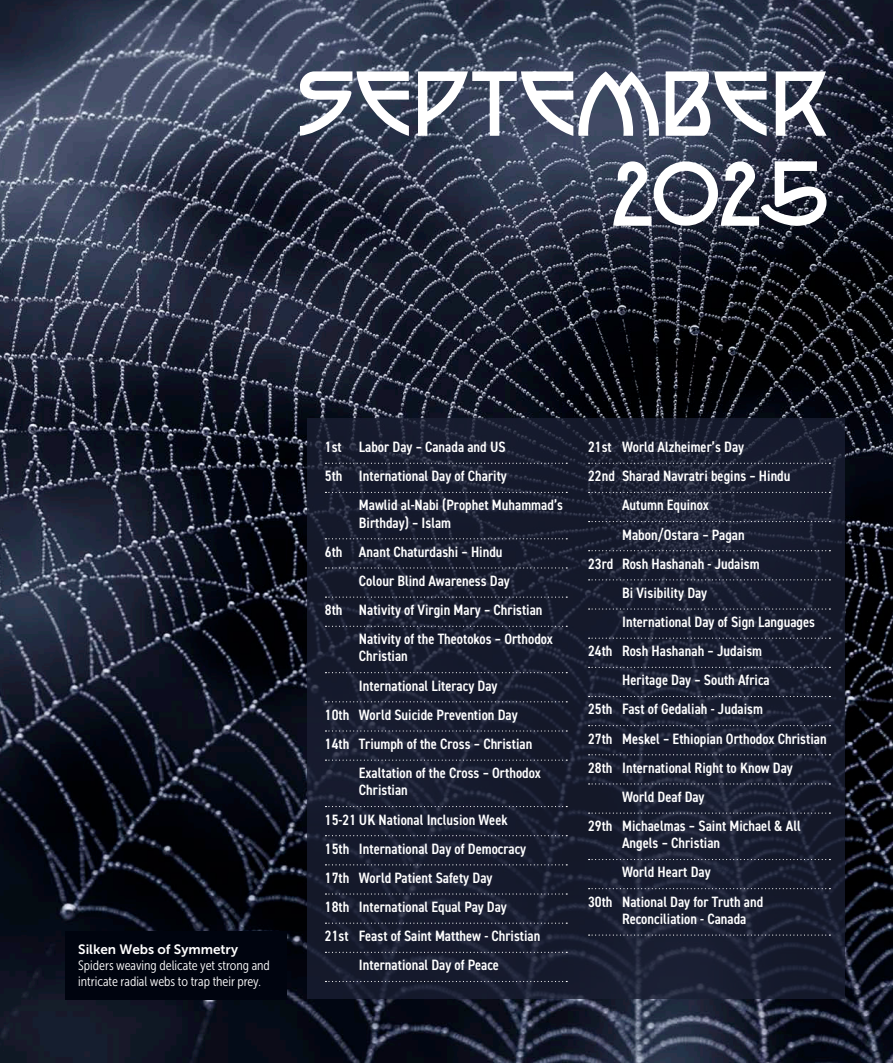
<style>
.page{position:relative;width:893px;height:1063px;background:#fff}
.page>*{position:absolute;margin:0;border:0;box-sizing:border-box;transform-origin:0 0}
.New_Month{font:90px "P22 Artsand Crafts";letter-spacing:-.01em;color:#fff}
.Cal{font:600 condensed 15px/17.2px "DIN2014";color:#fff}
.t1{font:13.5px/16.2px "Museo Sans Cond 300";color:#fff}
.Caption_heading{font:13.5px "Museo Sans 700";color:#fff}
</style>
<div class="page">
<img style="left:0;top:0;width:893px;height:1063px">
<div style="left:307px;top:418px;width:538px;height:581px;background:#1a1f33"></div>
<div style="left:65px;top:931px;width:222px;height:68px;background:#00040f"></div>
<svg style="left:325px;top:463px;width:242px;height:1px"></svg>
<svg style="left:325px;top:492px;width:242px;height:1px"></svg>
<svg style="left:325px;top:538px;width:242px;height:1px"></svg>
<svg style="left:325px;top:567px;width:242px;height:2px"></svg>
<svg style="left:325px;top:597px;width:242px;height:1px"></svg>
<svg style="left:325px;top:626px;width:242px;height:1px"></svg>
<svg style="left:325px;top:672px;width:242px;height:1px"></svg>
<svg style="left:325px;top:701px;width:242px;height:1px"></svg>
<svg style="left:325px;top:730px;width:242px;height:2px"></svg>
<svg style="left:325px;top:760px;width:242px;height:1px"></svg>
<svg style="left:325px;top:806px;width:242px;height:1px"></svg>
<svg style="left:325px;top:835px;width:242px;height:1px"></svg>
<svg style="left:325px;top:864px;width:242px;height:1px"></svg>
<svg style="left:325px;top:893px;width:242px;height:2px"></svg>
<svg style="left:325px;top:923px;width:242px;height:1px"></svg>
<svg style="left:325px;top:952px;width:242px;height:1px"></svg>
<svg style="left:325px;top:981px;width:242px;height:1px"></svg>
<svg style="left:589px;top:463px;width:241px;height:1px"></svg>
<svg style="left:589px;top:492px;width:241px;height:1px"></svg>
<svg style="left:589px;top:521px;width:241px;height:1px"></svg>
<svg style="left:589px;top:550px;width:241px;height:1px"></svg>
<svg style="left:589px;top:579px;width:241px;height:1px"></svg>
<svg style="left:589px;top:608px;width:241px;height:2px"></svg>
<svg style="left:589px;top:638px;width:241px;height:1px"></svg>
<svg style="left:589px;top:667px;width:241px;height:1px"></svg>
<svg style="left:589px;top:696px;width:241px;height:1px"></svg>
<svg style="left:589px;top:725px;width:241px;height:1px"></svg>
<svg style="left:589px;top:754px;width:241px;height:1px"></svg>
<svg style="left:589px;top:783px;width:241px;height:2px"></svg>
<svg style="left:589px;top:813px;width:241px;height:1px"></svg>
<svg style="left:589px;top:859px;width:241px;height:1px"></svg>
<svg style="left:589px;top:888px;width:241px;height:1px"></svg>
<svg style="left:589px;top:935px;width:241px;height:1px"></svg>
<p class="New_Month" style="left:296px;top:42px;width:534px">SEPTEMBER</p>
<p class="New_Month" style="left:610px;top:132px;width:221px">2025</p>
<p class="Caption_heading" style="left:78px;top:942px;width:161px">Silken Webs of Symmetry</p>
<p class="t1" style="left:78px;top:958px;width:193px">Spiders weaving delicate yet strong and intricate radial webs to trap their prey.</p>
<p class="Cal" style="left:325px;top:438px;width:182px">1st Labor Day – Canada and US</p>
<p class="Cal" style="left:325px;top:467px;width:183px">5th International Day of Charity</p>
<p class="Cal" style="left:359px;top:496px;width:206px">Mawlid al-Nabi (Prophet Muhammad’s<br>Birthday) – Islam</p>
<p class="Cal" style="left:325px;top:543px;width:179px">6th Anant Chaturdashi – Hindu</p>
<p class="Cal" style="left:359px;top:572px;width:152px">Colour Blind Awareness Day</p>
<p class="Cal" style="left:325px;top:601px;width:219px">8th Nativity of Virgin Mary – Christian</p>
<p class="Cal" style="left:359px;top:630px;width:195px">Nativity of the Theotokos – Orthodox<br>Christian</p>
<p class="Cal" style="left:359px;top:676px;width:140px">International Literacy Day</p>
<p class="Cal" style="left:325px;top:706px;width:194px">10th World Suicide Prevention Day</p>
<p class="Cal" style="left:325px;top:735px;width:209px">14th Triumph of the Cross – Christian</p>
<p class="Cal" style="left:359px;top:764px;width:183px">Exaltation of the Cross – Orthodox<br>Christian</p>
<p class="Cal" style="left:325px;top:810px;width:184px">15-21 UK National Inclusion Week</p>
<p class="Cal" style="left:325px;top:840px;width:203px">15th International Day of Democracy</p>
<p class="Cal" style="left:325px;top:869px;width:169px">17th World Patient Safety Day</p>
<p class="Cal" style="left:325px;top:898px;width:183px">18th International Equal Pay Day</p>
<p class="Cal" style="left:325px;top:927px;width:217px">21st Feast of Saint Matthew - Christian</p>
<p class="Cal" style="left:359px;top:956px;width:141px">International Day of Peace</p>
<p class="Cal" style="left:588px;top:438px;width:158px">21st World Alzheimer’s Day</p>
<p class="Cal" style="left:588px;top:467px;width:204px">22nd Sharad Navratri begins – Hindu</p>
<p class="Cal" style="left:622px;top:496px;width:88px">Autumn Equinox</p>
<p class="Cal" style="left:622px;top:525px;width:124px">Mabon/Ostara – Pagan</p>
<p class="Cal" style="left:588px;top:555px;width:173px">23rd Rosh Hashanah - Judaism</p>
<p class="Cal" style="left:622px;top:584px;width:87px">Bi Visibility Day</p>
<p class="Cal" style="left:622px;top:613px;width:194px">International Day of Sign Languages</p>
<p class="Cal" style="left:588px;top:642px;width:176px">24th Rosh Hashanah – Judaism</p>
<p class="Cal" style="left:622px;top:671px;width:149px">Heritage Day – South Africa</p>
<p class="Cal" style="left:588px;top:700px;width:176px">25th Fast of Gedaliah - Judaism</p>
<p class="Cal" style="left:588px;top:729px;width:240px">27th Meskel – Ethiopian Orthodox Christian</p>
<p class="Cal" style="left:588px;top:759px;width:206px">28th International Right to Know Day</p>
<p class="Cal" style="left:622px;top:788px;width:84px">World Deaf Day</p>
<p class="Cal" style="left:622px;top:817px;width:180px;text-indent:-34px">29th Michaelmas – Saint Michael &amp; All<br>Angels – Christian</p>
<p class="Cal" style="left:622px;top:863px;width:90px">World Heart Day</p>
<p class="Cal" style="left:622px;top:892px;width:143px;text-indent:-34px">30th National Day for Truth and<br>Reconciliation - Canada</p>
</div>
